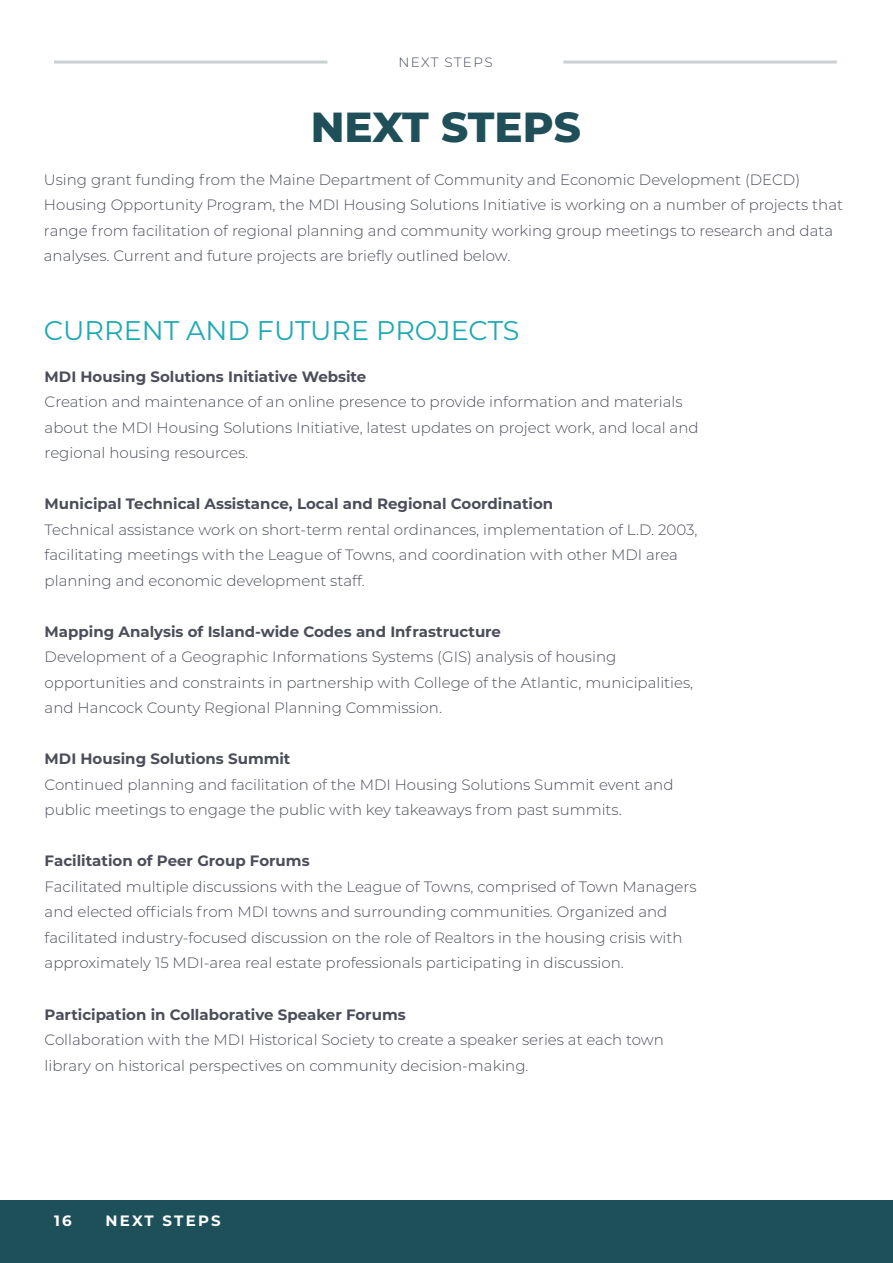
<style>
.page{position:relative;width:893px;height:1263px;background:#fff}
.page>*{position:absolute;margin:0;border:0;box-sizing:border-box;transform-origin:0 0}
.TOC_-_Align_Center{font:800 42px "Montserrat";color:#1f505a}
.Subheading_01{font:27px "Montserrat";color:#1ea9b3}
.Body_01_-_Align_Left{font:300 15px/25.5px "Montserrat";color:#4b4e5a}
.Body_01_-_Align_Left-2{font:700 15px "Montserrat";color:#4b4e5a}
.Body_02_-_Align_Right{font:700 15px "Montserrat";letter-spacing:.15em;color:#fff}
.Subheading_01-2{font:300 13.5px "Montserrat";letter-spacing:.1em;color:#4b4e5a}
</style>
<div class="page">
<div style="left:0;top:1200px;width:893px;height:63px;background:#1e505a"></div>
<hr style="left:54px;top:61px;width:273px;height:3px;background:#cacfd1">
<hr style="left:563px;top:61px;width:274px;height:3px;background:#cacfd1">
<p class="Subheading_01-2" style="left:399px;top:53px;width:95px">NEXT STEPS</p>
<p class="TOC_-_Align_Center" style="left:311px;top:96px;width:272px">NEXT STEPS</p>
<p class="Body_01_-_Align_Left" style="left:44px;top:166px;width:801px">Using grant funding from the Maine Department of Community and Economic Development (DECD)<br>Housing Opportunity Program, the MDI Housing Solutions Initiative is working on a number of projects that range from facilitation of regional planning and community working group meetings to research and data analyses. Current and future projects are briefly outlined below.</p>
<p class="Subheading_01" style="left:44px;top:312px;width:477px">CURRENT AND FUTURE PROJECTS</p>
<p class="Body_01_-_Align_Left-2" style="left:45px;top:366px;width:323px">MDI Housing Solutions Initiative Website</p>
<p class="Body_01_-_Align_Left" style="left:45px;top:389px;width:655px">Creation and maintenance of an online presence to provide information and materials about the MDI Housing Solutions Initiative, latest updates on project work, and local and regional housing resources.</p>
<p class="Body_01_-_Align_Left-2" style="left:45px;top:493px;width:510px">Municipal Technical Assistance, Local and Regional Coordination</p>
<p class="Body_01_-_Align_Left" style="left:45px;top:516px;width:654px">Technical assistance work on short-term rental ordinances, implementation of L.D. 2003, facilitating meetings with the League of Towns, and coordination with other MDI area planning and economic development staff.</p>
<p class="Body_01_-_Align_Left-2" style="left:45px;top:621px;width:458px">Mapping Analysis of Island-wide Codes and Infrastructure</p>
<p class="Body_01_-_Align_Left" style="left:45px;top:644px;width:650px">Development of a Geographic Informations Systems (GIS) analysis of housing opportunities and constraints in partnership with College of the Atlantic, municipalities, and Hancock County Regional Planning Commission.</p>
<p class="Body_01_-_Align_Left-2" style="left:45px;top:748px;width:247px">MDI Housing Solutions Summit</p>
<p class="Body_01_-_Align_Left" style="left:45px;top:771px;width:630px">Continued planning and facilitation of the MDI Housing Solutions Summit event and public meetings to engage the public with key takeaways from past summits.</p>
<p class="Body_01_-_Align_Left-2" style="left:45px;top:850px;width:266px">Facilitation of Peer Group Forums</p>
<p class="Body_01_-_Align_Left" style="left:45px;top:873px;width:653px">Facilitated multiple discussions with the League of Towns, comprised of Town Managers and elected officials from MDI towns and surrounding communities. Organized and facilitated industry-focused discussion on the role of Realtors in the housing crisis with approximately 15 MDI-area real estate professionals participating in discussion.</p>
<p class="Body_01_-_Align_Left-2" style="left:45px;top:1003px;width:363px">Participation in Collaborative Speaker Forums</p>
<p class="Body_01_-_Align_Left" style="left:45px;top:1026px;width:621px">Collaboration with the MDI Historical Society to create a speaker series at each town library on historical perspectives on community decision-making.</p>
<p class="Body_02_-_Align_Right" style="left:54px;top:1210px;width:19px">16</p>
<p class="Body_02_-_Align_Right" style="left:105px;top:1210px;width:117px">NEXT STEPS</p>
</div>
